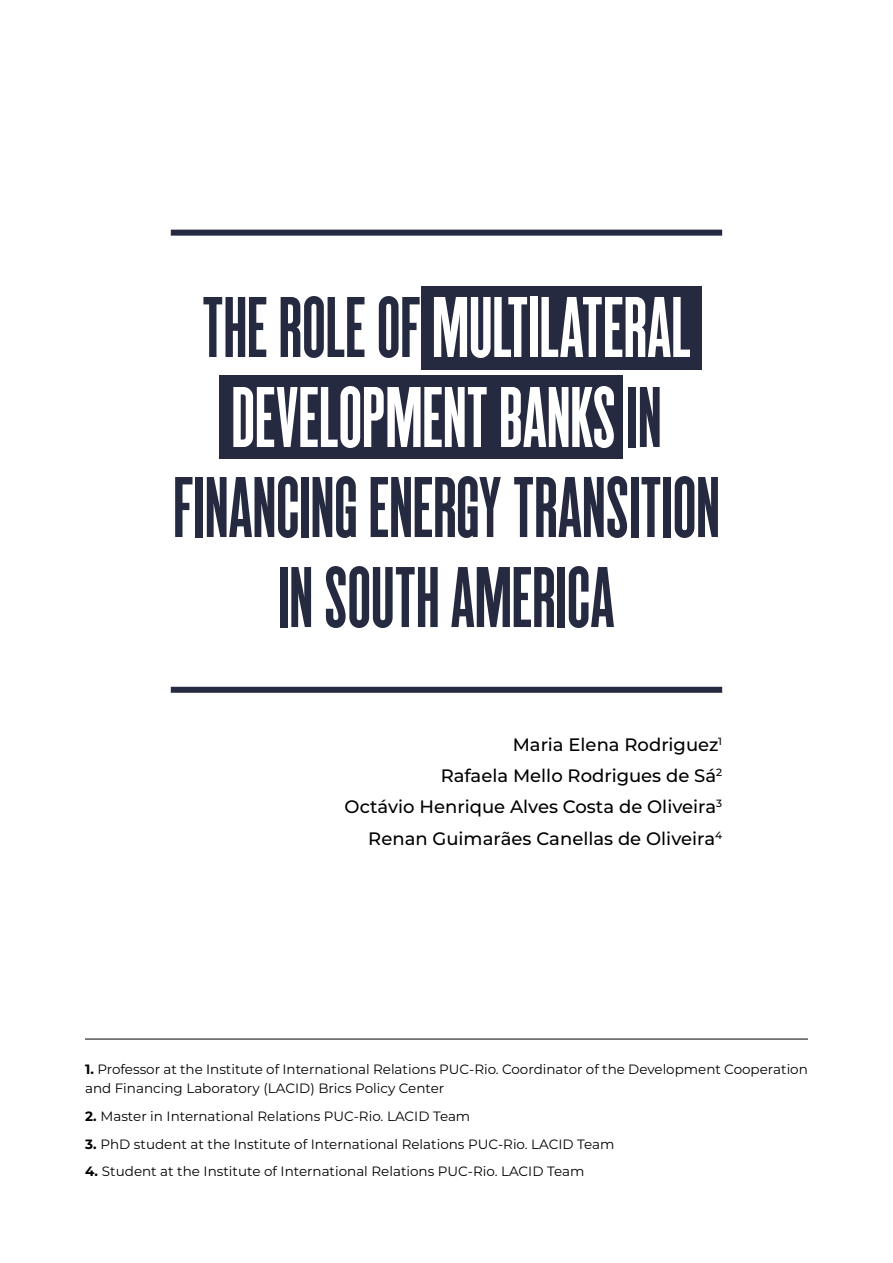
<style>
.page{position:relative;width:893px;height:1263px;background:#fff}
.page>*{position:absolute;margin:0;border:0;box-sizing:border-box;transform-origin:0 0}
.t1{font:700 75px/90px "Cactus";color:#262a41;text-align:center}
.t2{font:500 18px/31.2px "Montserrat";color:#000;text-align:right}
.t3{font:13.5px/19.2px "Montserrat";color:#000}
.s1{color:#fff}
.s2{font-weight:700}
</style>
<div class="page">
<div style="left:171px;top:687px;width:551px;height:6px;background:#262a41"></div>
<div style="left:171px;top:230px;width:551px;height:6px;background:#262a41"></div>
<div style="left:421px;top:286px;width:281px;height:84px;background:#262a41"></div>
<div style="left:220px;top:375px;width:403px;height:84px;background:#262a41"></div>
<hr style="left:85px;top:1039px;width:723px;height:1px;background:#000">
<h1 class="t1" style="left:173px;top:281px;width:548px">THE ROLE OF <span class="s1">MULTILATERAL<br>DEVELOPMENT BANKS</span> IN<br>FINANCING ENERGY TRANSITION<br>IN SOUTH AMERICA</h1>
<h2 class="t2" style="left:345px;top:728px;width:379px">Maria Elena Rodriguez<sup>1<br></sup>Rafaela Mello Rodrigues de Sá<sup>2<br></sup>Octávio Henrique Alves Costa de Oliveira<sup>3<br></sup>Renan Guimarães Canellas de Oliveira<sup>4</sup></h2>
<p class="t3" style="left:85px;top:1059px;width:724px"><span class="s2">1.</span> Professor at the Institute of International Relations PUC-Rio. Coordinator of the Development Cooperation and Financing Laboratory (LACID) Brics Policy Center</p>
<p class="t3" style="left:85px;top:1106px;width:387px"><span class="s2">2.</span> Master in International Relations PUC-Rio. LACID Team</p>
<p class="t3" style="left:85px;top:1134px;width:531px"><span class="s2">3.</span> PhD student at the Institute of International Relations PUC-Rio. LACID Team</p>
<p class="t3" style="left:85px;top:1161px;width:501px"><span class="s2">4.</span> Student at the Institute of International Relations PUC-Rio. LACID Team</p>
</div>
